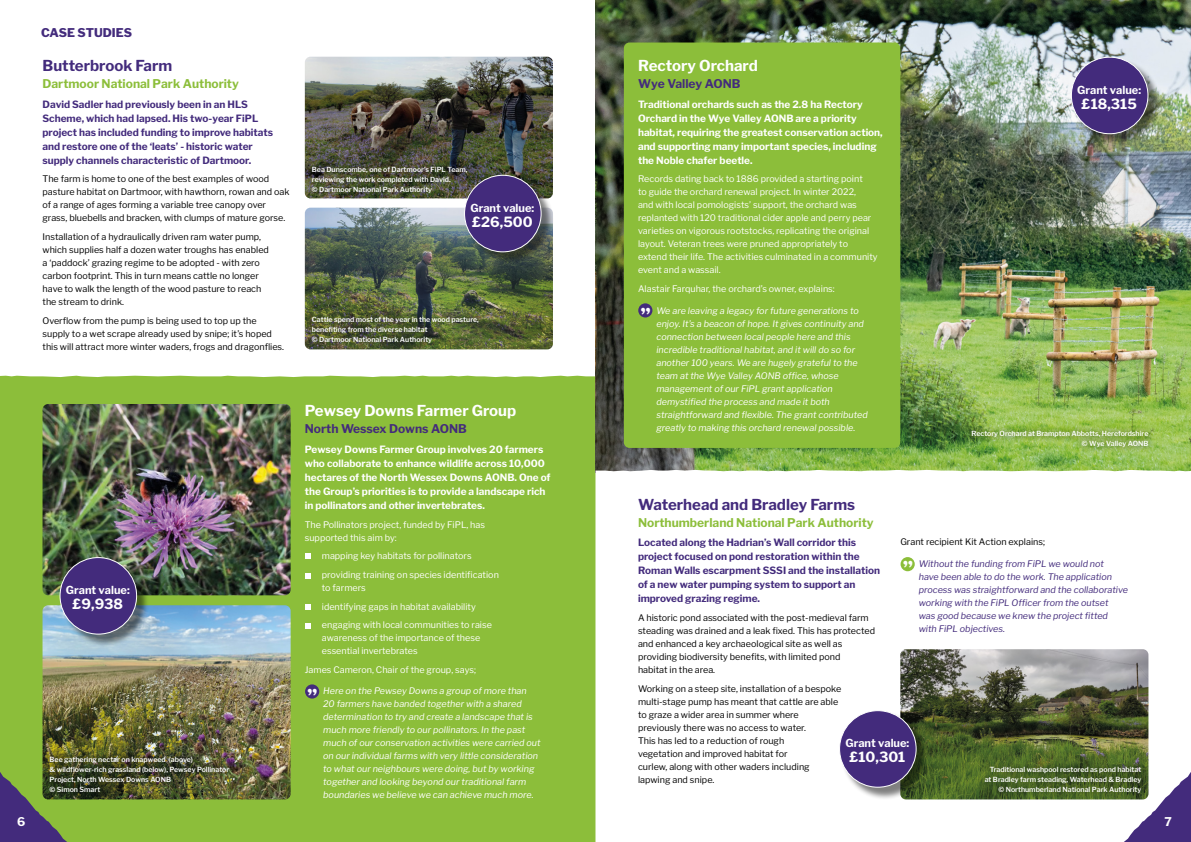
<style>
.page{position:relative;width:1191px;height:842px;background:#fff}
.page>*{position:absolute;margin:0;border:0;box-sizing:border-box;transform-origin:0 0}
.t1{font:600 30px "TT Commons";color:#fff}
.t2{font:700 15px "Libre Franklin";color:#432b7c}
.t3{font:700 15px "Libre Franklin";color:#fff}
.t4{font:700 14px "Libre Franklin";color:#fff}
.t5{font:700 12px "Libre Franklin";color:#8cbe3a}
.t6{font:700 12px "Libre Franklin";color:#432b7c}
.t7{font:800 12px "Libre Franklin";color:#432b7c}
.t8{font:700 12px "Libre Franklin";color:#fff}
.t9{font:700 11px "Libre Franklin";color:#fff}
.t10{font:700 10px/14px "Libre Franklin";color:#fff}
.t11{font:700 10px/14px "Libre Franklin";color:#432b7c}
.t12{font:9px/13px "Libre Franklin";color:#000}
.t13{font:italic 9px/13px "Libre Franklin";color:#fff}
.t14{font:9px/13px "Libre Franklin";color:#fff}
.t15{font:italic 9px/13px "Libre Franklin";color:#432b7c}
.t16{font:600 7px/10px "Libre Franklin";color:#fff}
</style>
<div class="page">
<div style="left:0;top:366px;width:595px;height:476px;background:#8cbe3a"></div>
<svg style="left:0;top:772px;width:67px;height:70px"></svg>
<svg style="left:0;top:56px;width:595px;height:321px"></svg>
<img style="left:43px;top:605px;width:248px;height:194px">
<img style="left:43px;top:404px;width:248px;height:191px">
<img style="left:305px;top:57px;width:248px;height:120px">
<img style="left:305px;top:208px;width:248px;height:141px">
<div style="left:466px;top:177px;width:88px;height:87px;background:#000;opacity:.5"></div>
<div style="left:464px;top:175px;width:77px;height:77px;background:#432b7c;border-radius:50%"></div>
<div style="left:464px;top:175px;width:77px;height:77px;border:1px solid #fff;border-radius:50%"></div>
<div style="left:61px;top:559px;width:88px;height:88px;background:#000;opacity:.5"></div>
<div style="left:60px;top:558px;width:77px;height:76px;background:#432b7c;border-radius:50%"></div>
<div style="left:60px;top:557px;width:77px;height:78px;border:1px solid #fff;border-radius:50%"></div>
<svg style="left:305px;top:553px;width:5px;height:6px"></svg>
<svg style="left:305px;top:573px;width:5px;height:5px"></svg>
<svg style="left:305px;top:604px;width:5px;height:6px"></svg>
<svg style="left:305px;top:623px;width:5px;height:6px"></svg>
<img style="left:595px;top:0;width:596px;height:470px">
<svg style="left:595px;top:470px;width:596px;height:372px"></svg>
<div style="left:1072px;top:59px;width:88px;height:87px;background:#000;opacity:.5"></div>
<div style="left:1071px;top:57px;width:77px;height:77px;background:#432b7c;border-radius:50%"></div>
<div style="left:1070px;top:57px;width:78px;height:77px;border:1px solid #fff;border-radius:50%"></div>
<div style="left:624px;top:43px;width:276px;height:405px;background:#8cbe3a;border-radius:6px"></div>
<img style="left:900px;top:649px;width:248px;height:150px">
<div style="left:841px;top:712px;width:87px;height:88px;background:#000;opacity:.5"></div>
<div style="left:839px;top:711px;width:77px;height:76px;background:#432b7c;border-radius:50%"></div>
<div style="left:839px;top:710px;width:77px;height:78px;border:1px solid #fff;border-radius:50%"></div>
<svg style="left:1123px;top:772px;width:68px;height:70px"></svg>
<div style="left:638px;top:303px;width:14px;height:14px;background:#432b7c;border-radius:50%"></div>
<div style="left:305px;top:684px;width:14px;height:15px;background:#432b7c;border-radius:50%"></div>
<div style="left:900px;top:557px;width:14px;height:14px;background:#8cbe3a;border-radius:50%"></div>
<div style="left:977px;top:759px;width:171px;height:41px;background:#000;opacity:.2"></div>
<div style="left:42px;top:749px;width:194px;height:51px;background:#000;opacity:.4"></div>
<div style="left:964px;top:423px;width:191px;height:31px;background:#000;opacity:.2"></div>
<div style="left:304px;top:308px;width:182px;height:42px;background:#000;opacity:.2"></div>
<div style="left:304px;top:159px;width:170px;height:41px;background:#000;opacity:.2"></div>
<h3 class="t7" style="left:41px;top:26px;width:92px">CASE STUDIES</h3>
<h2 class="t2" style="left:43px;top:57px;width:131px">Butterbrook Farm</h2>
<h3 class="t5" style="left:43px;top:76px;width:198px">Dartmoor National Park Authority</h3>
<p class="t11" style="left:43px;top:97px;width:232px">David Sadler had previously been in an HLS Scheme, which had lapsed. His two-year FiPL project has included funding to improve habitats and restore one of the ‘leats’ - historic water supply channels characteristic of Dartmoor.</p>
<p class="t12" style="left:43px;top:173px;width:249px">The farm is home to one of the best examples of wood pasture habitat on Dartmoor, with hawthorn, rowan and oak of a range of ages forming a variable tree canopy over grass, bluebells and bracken, with clumps of mature gorse.</p>
<p class="t12" style="left:43px;top:230px;width:228px">Installation of a hydraulically driven ram water pump, which supplies half a dozen water troughs has enabled a ‘paddock’ grazing regime to be adopted - with zero carbon footprint. This in turn means cattle no longer have to walk the length of the wood pasture to reach the stream to drink.</p>
<p class="t12" style="left:43px;top:314px;width:243px">Overflow from the pump is being used to top up the supply to a wet scrape already used by snipe; it’s hoped this will attract more winter waders, frogs and dragonflies.</p>
<p class="t16" style="left:312px;top:165px;width:157px">Bea Dunscombe, one of Dartmoor’s FiPL Team, reviewing the work completed with David.<br>© Dartmoor National Park Authority</p>
<p class="t9" style="left:470px;top:201px;width:65px">Grant value:</p>
<h3 class="t4" style="left:472px;top:213px;width:62px">£26,500</h3>
<p class="t16" style="left:312px;top:314px;width:168px">Cattle spend most of the year in the wood pasture, benefiting from the diverse habitat<br>© Dartmoor National Park Authority</p>
<p class="t9" style="left:66px;top:583px;width:65px">Grant value:</p>
<h3 class="t4" style="left:73px;top:595px;width:52px">£9,938</h3>
<h3 class="t8" style="left:17px;top:814px;width:10px">6</h3>
<p class="t16" style="left:50px;top:754px;width:181px">Bee gathering nectar on knapweed (above)<br>&amp; wildflower-rich grassland (below), Pewsey Pollinator Project, North Wessex Downs AONB<br>© Simon Smart</p>
<h2 class="t3" style="left:305px;top:402px;width:213px">Pewsey Downs Farmer Group</h2>
<h3 class="t6" style="left:305px;top:422px;width:163px">North Wessex Downs AONB</h3>
<p class="t10" style="left:305px;top:442px;width:247px">Pewsey Downs Farmer Group involves 20 farmers who collaborate to enhance wildlife across 10,000 hectares of the North Wessex Downs AONB. One of the Group’s priorities is to provide a landscape rich in pollinators and other invertebrates.</p>
<p class="t14" style="left:305px;top:518px;width:182px">The Pollinators project, funded by FiPL, has supported this aim by:</p>
<p class="t14" style="left:322px;top:547px;width:179px;line-height:18.7px">mapping key habitats for pollinators providing training on species identification</p>
<p class="t14" style="left:322px;top:578px;width:172px;line-height:18.7px">to farmers<br>identifying gaps in habitat availability engaging with local communities to raise</p>
<p class="t14" style="left:322px;top:631px;width:160px">awareness of the importance of these essential invertebrates</p>
<p class="t14" style="left:305px;top:663px;width:173px">James Cameron, Chair of the group, says;</p>
<p class="t13" style="left:323px;top:685px;width:219px">Here on the Pewsey Downs a group of more than 20 farmers have banded together with a shared determination to try and create a landscape that is much more friendly to our pollinators. In the past much of our conservation activities were carried out on our individual farms with very little consideration to what our neighbours were doing, but by working together and looking beyond our traditional farm boundaries we believe we can achieve much more.</p>
<h1 class="t1" style="left:318px;top:701px;width:12px;rotate:-180deg">“</h1>
<h2 class="t3" style="left:638px;top:57px;width:121px">Rectory Orchard</h2>
<h3 class="t6" style="left:638px;top:76px;width:104px">Wye Valley AONB</h3>
<p class="t10" style="left:638px;top:97px;width:246px">Traditional orchards such as the 2.8 ha Rectory Orchard in the Wye Valley AONB are a priority habitat, requiring the greatest conservation action, and supporting many important species, including the Noble chafer beetle.</p>
<p class="t14" style="left:638px;top:173px;width:241px">Records dating back to 1886 provided a starting point<br>to guide the orchard renewal project. In winter 2022,<br>and with local pomologists’ support, the orchard was replanted with 120 traditional cider apple and perry pear varieties on vigorous rootstocks, replicating the original layout. Veteran trees were pruned appropriately to extend their life. The activities culminated in a community event and a wassail.</p>
<p class="t14" style="left:638px;top:282px;width:198px">Alastair Farquhar, the orchard’s owner, explains:</p>
<p class="t13" style="left:656px;top:304px;width:213px">We are leaving a legacy for future generations to enjoy. It’s a beacon of hope. It gives continuity and connection between local people here and this incredible traditional habitat, and it will do so for another 100 years. We are hugely grateful to the team at the Wye Valley AONB office, whose management of our FiPL grant application demystified the process and made it both straightforward and flexible. The grant contributed greatly to making this orchard renewal possible.</p>
<h1 class="t1" style="left:651px;top:320px;width:12px;rotate:-180deg">“</h1>
<p class="t9" style="left:1077px;top:83px;width:65px">Grant value:</p>
<h3 class="t4" style="left:1081px;top:95px;width:57px">£18,315</h3>
<p class="t16" style="left:971px;top:429px;width:178px;text-align:right">Rectory Orchard at Brampton Abbotts, Herefordshire © Wye Valley AONB</p>
<h2 class="t2" style="left:638px;top:495px;width:218px">Waterhead and Bradley Farms</h2>
<h3 class="t5" style="left:638px;top:515px;width:237px">Northumberland National Park Authority</h3>
<p class="t11" style="left:638px;top:536px;width:243px">Located along the Hadrian’s Wall corridor this project focused on pond restoration within the Roman Walls escarpment SSSI and the installation of a new water pumping system to support an improved grazing regime.</p>
<p class="t12" style="left:638px;top:611px;width:238px">A historic pond associated with the post-medieval farm steading was drained and a leak fixed. This has protected and enhanced a key archaeological site as well as providing biodiversity benefits, with limited pond<br>habitat in the area.</p>
<p class="t12" style="left:638px;top:682px;width:205px">Working on a steep site, installation of a bespoke multi-stage pump has meant that cattle are able to graze a wider area in summer where previously there was no access to water.<br>This has led to a reduction of rough<br>vegetation and improved habitat for<br>curlew, along with other waders including lapwing and snipe.</p>
<p class="t12" style="left:900px;top:536px;width:146px">Grant recipient Kit Action explains;</p>
<p class="t15" style="left:918px;top:557px;width:211px">Without the funding from FiPL we would not<br>have been able to do the work. The application process was straightforward and the collaborative working with the FiPL Officer from the outset<br>was good because we knew the project fitted with FiPL objectives.</p>
<h1 class="t1" style="left:913px;top:574px;width:12px;rotate:-180deg">“</h1>
<p class="t9" style="left:845px;top:736px;width:65px">Grant value:</p>
<h3 class="t4" style="left:849px;top:748px;width:57px">£10,301</h3>
<p class="t16" style="left:984px;top:765px;width:158px;text-align:right">Traditional washpool restored as pond habitat at Bradley farm steading, Waterhead &amp; Bradley © Northumberland National Park Authority</p>
<h3 class="t8" style="left:1164px;top:814px;width:9px">7</h3>
</div>
